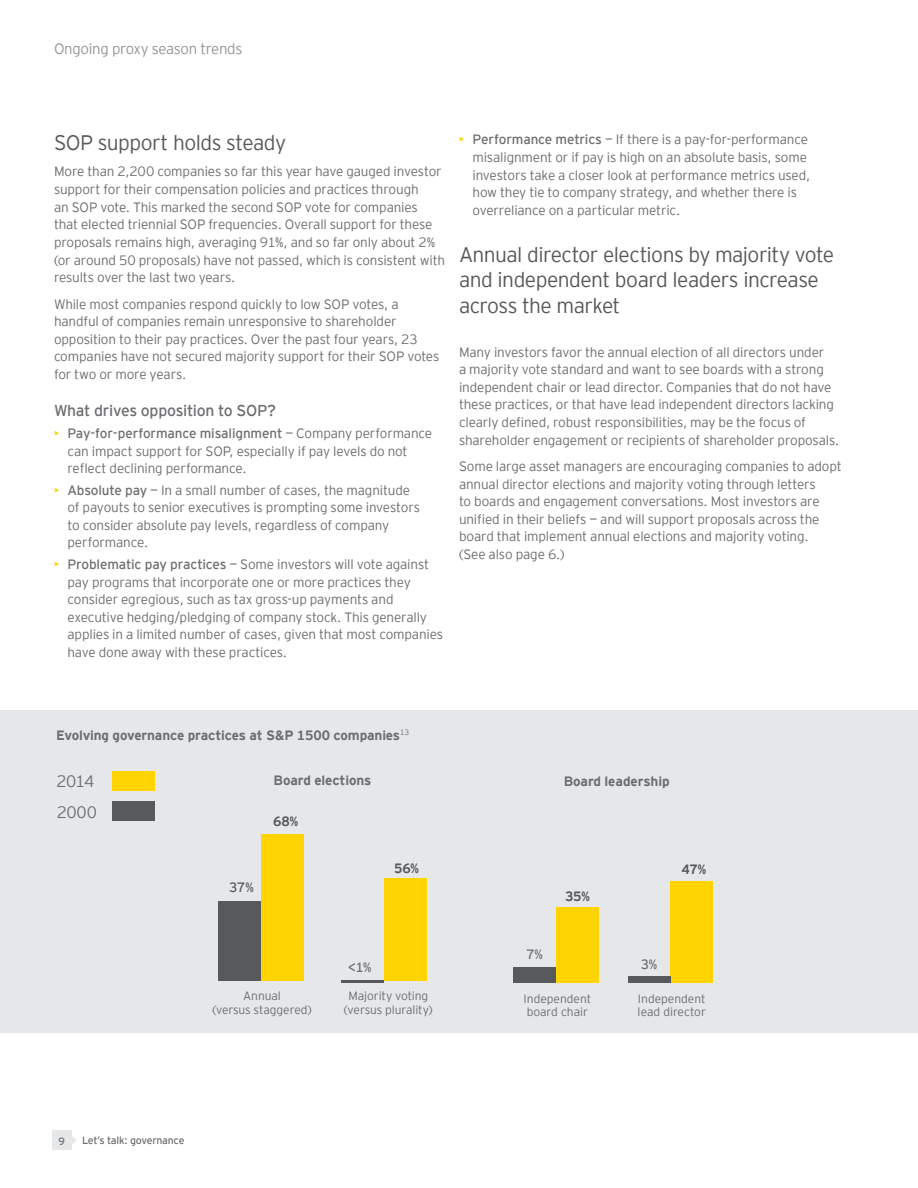
<style>
.page{position:relative;width:918px;height:1188px;background:#fff}
.page>*{position:absolute;margin:0;border:0;box-sizing:border-box;transform-origin:0 0}
.t1{font:300 21px/25.5px "EY Interstate";letter-spacing:-.025em;color:#58595b}
.t2{font:300 16.5px "EY Interstate";letter-spacing:-.03em;color:#6d6e71}
.t3{font:15.75px "EY Interstate";letter-spacing:-.02em;color:#6d6e71}
.t4{font:300 15px "EY Interstate";letter-spacing:-.02em;color:#939598}
.t5{font:300 13.5px/17.7px "EY Interstate";letter-spacing:-.01em;color:#6d6e71}
.t6{font:700 13.5px "EY Interstate";letter-spacing:-.01em;color:#6d6e71}
.t7{font:700 13.5px "EY Interstate";letter-spacing:-.01em;color:#58595b}
.t8{font:13.5px "EY Interstate";color:#6d6e71}
.t9{font:13.5px "EY Interstate";color:#58595b}
.t10{font:300 12px/13.5px "EY Interstate";letter-spacing:-.005em;color:#6d6e71;text-align:center}
.t11{font:10.5px "EY Interstate";letter-spacing:-.02em;color:#6d6e71}
.s1{color:#ffd400}
.s2{font-weight:400}
</style>
<div class="page">
<div style="left:52px;top:1131px;width:19px;height:19px;background:#e6e7e8"></div>
<svg style="left:71px;top:1135px;width:5px;height:10px"></svg>
<div style="left:0;top:710px;width:918px;height:322px;background:#e6e7e8"></div>
<div style="left:261px;top:834px;width:43px;height:147px;background:#ffd400"></div>
<div style="left:384px;top:878px;width:43px;height:103px;background:#ffd400"></div>
<div style="left:218px;top:901px;width:43px;height:80px;background:#58595b"></div>
<hr style="left:341px;top:981px;width:43px;height:2px;background:#58595b">
<div style="left:112px;top:771px;width:43px;height:20px;background:#ffd400"></div>
<div style="left:112px;top:801px;width:43px;height:20px;background:#58595b"></div>
<div style="left:556px;top:907px;width:43px;height:76px;background:#ffd400"></div>
<div style="left:670px;top:881px;width:43px;height:102px;background:#ffd400"></div>
<div style="left:513px;top:968px;width:43px;height:15px;background:#58595b"></div>
<div style="left:628px;top:976px;width:42px;height:7px;background:#58595b"></div>
<p class="t4" style="left:54px;top:38px;width:190px">Ongoing proxy season trends</p>
<h1 class="t1" style="left:54px;top:129px;width:234px">SOP support holds steady</h1>
<p class="t5" style="left:54px;top:162px;width:393px">More than 2,200 companies so far this year have gauged investor support for their compensation policies and practices through<br>an SOP vote. This marked the second SOP vote for companies that elected triennial SOP frequencies. Overall support for these proposals remains high, averaging 91%, and so far only about 2% (or around 50 proposals) have not passed, which is consistent with results over the last two years.</p>
<p class="t5" style="left:54px;top:294px;width:387px">While most companies respond quickly to low SOP votes, a handful of companies remain unresponsive to shareholder opposition to their pay practices. Over the past four years, 23 companies have not secured majority support for their SOP votes for two or more years.</p>
<p class="t3" style="left:54px;top:399px;width:224px">What drives opposition to SOP?</p>
<p class="t5" style="left:68px;top:423px;width:366px;text-indent:-14px"><span class="s1">•</span> <span class="s2">Pay-for-performance misalignment</span> — Company performance can impact support for SOP, especially if pay levels do not reflect declining performance.</p>
<p class="t5" style="left:68px;top:480px;width:354px;text-indent:-14px"><span class="s1">•</span> <span class="s2">Absolute pay</span> — In a small number of cases, the magnitude of payouts to senior executives is prompting some investors to consider absolute pay levels, regardless of company performance.</p>
<p class="t5" style="left:67px;top:554px;width:377px;text-indent:-13px"><span class="s1">•</span> <span class="s2">Problematic pay practices</span> — Some investors will vote against pay programs that incorporate one or more practices they consider egregious, such as tax gross-up payments and executive hedging/pledging of company stock. This generally applies in a limited number of cases, given that most companies have done away with these practices.</p>
<p class="t5" style="left:472px;top:130px;width:339px;text-indent:-13px"><span class="s1">•</span> <span class="s2">Performance metrics</span> — If there is a pay-for-performance misalignment or if pay is high on an absolute basis, some investors take a closer look at performance metrics used, how they tie to company strategy, and whether there is overreliance on a particular metric.</p>
<h1 class="t1" style="left:459px;top:240px;width:377px">Annual director elections by majority vote and independent board leaders increase across the market</h1>
<p class="t5" style="left:459px;top:342px;width:382px">Many investors favor the annual election of all directors under<br>a majority vote standard and want to see boards with a strong independent chair or lead director. Companies that do not have these practices, or that have lead independent directors lacking clearly defined, robust responsibilities, may be the focus of shareholder engagement or recipients of shareholder proposals.</p>
<p class="t5" style="left:459px;top:457px;width:384px">Some large asset managers are encouraging companies to adopt annual director elections and majority voting through letters<br>to boards and engagement conversations. Most investors are unified in their beliefs — and will support proposals across the board that implement annual elections and majority voting.<br>(See also page 6.)</p>
<p class="t6" style="left:56px;top:725px;width:355px">Evolving governance practices at S&amp;P 1500 companies<sup>13</sup></p>
<p class="t2" style="left:56px;top:770px;width:40px">2014</p>
<p class="t6" style="left:274px;top:770px;width:99px">Board elections</p>
<p class="t2" style="left:57px;top:800px;width:42px">2000</p>
<p class="t7" style="left:273px;top:812px;width:27px">68%</p>
<p class="t9" style="left:229px;top:878px;width:26px">37%</p>
<p class="t7" style="left:394px;top:858px;width:26px">56%</p>
<p class="t8" style="left:348px;top:957px;width:25px">&lt;1%</p>
<p class="t10" style="left:212px;top:989px;width:101px">Annual<br>(versus staggered)</p>
<p class="t10" style="left:344px;top:989px;width:90px">Majority voting (versus plurality)</p>
<p class="t6" style="left:564px;top:772px;width:108px">Board leadership</p>
<p class="t8" style="left:526px;top:945px;width:18px">7%</p>
<p class="t7" style="left:565px;top:886px;width:26px">35%</p>
<p class="t7" style="left:682px;top:859px;width:26px">47%</p>
<p class="t8" style="left:641px;top:955px;width:18px">3%</p>
<p class="t10" style="left:524px;top:991px;width:69px;text-align:left">Independent board chair</p>
<p class="t10" style="left:638px;top:991px;width:70px;text-align:left">Independent lead director</p>
<p class="t11" style="left:58px;top:1133px;width:8px">9</p>
<p class="t11" style="left:82px;top:1133px;width:104px">Let’s talk: governance</p>
</div>
